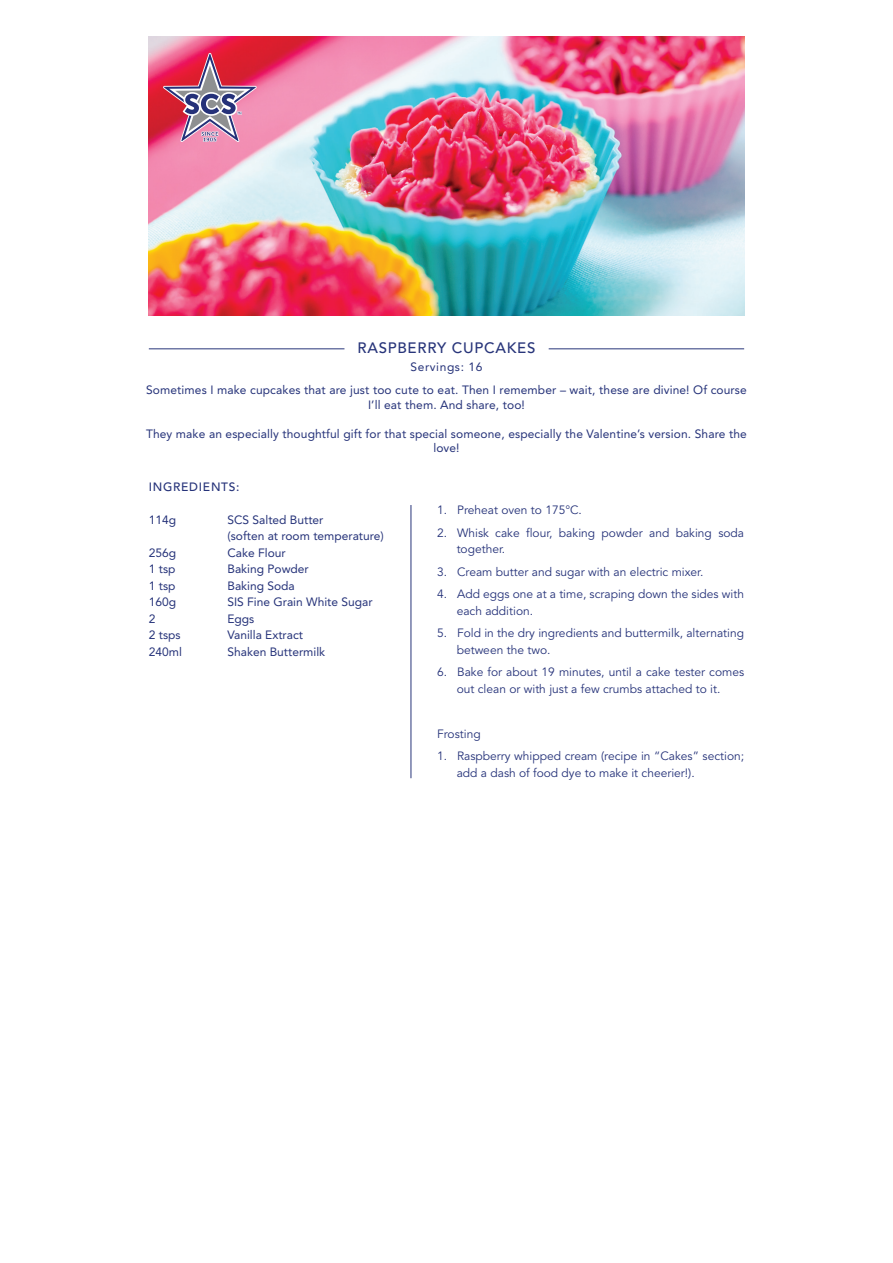
<style>
.page{position:relative;width:893px;height:1263px;background:#fff}
.page>*{position:absolute;margin:0;border:0;box-sizing:border-box;transform-origin:0 0}
.t1{font:500 15px "Avenir";letter-spacing:.05em;color:#28357a}
.t2{font:12px/16.5px "Avenir";color:#253279}
.t3{font:12px/14.4px "Avenir";letter-spacing:.01em;color:#253279;text-align:center}
.t4{font:500 12px "Avenir";letter-spacing:.06em;color:#253279}
.t5{font:12px "Avenir";letter-spacing:.05em;color:#253279}
</style>
<div class="page">
<img style="left:149px;top:36px;width:595px;height:280px">
<hr style="left:149px;top:349px;width:195px;height:1px;background:#28357a">
<hr style="left:549px;top:349px;width:195px;height:1px;background:#28357a">
<svg style="left:163px;top:53px;width:94px;height:89px;background:#c56583"></svg>
<hr style="left:411px;top:505px;width:1px;height:273px;background:#28357a">
<p class="t1" style="left:357px;top:341px;width:180px">RASPBERRY CUPCAKES</p>
<p class="t5" style="left:410px;top:362px;width:73px">Servings: 16</p>
<p class="t3" style="left:146px;top:384px;width:602px">Sometimes I make cupcakes that are just too cute to eat. Then I remember – wait, these are divine! Of course<br>I’ll eat them. And share, too!</p>
<p class="t3" style="left:146px;top:427px;width:602px">They make an especially thoughtful gift for that special someone, especially the Valentine’s version. Share the love!</p>
<p class="t4" style="left:149px;top:482px;width:92px">INGREDIENTS:</p>
<p class="t3" style="left:149px;top:513px;width:29px">114g</p>
<p class="t3" style="left:227px;top:512px;width:158px;line-height:16.5px;text-align:left">SCS Salted Butter<br>(soften at room temperature)</p>
<p class="t3" style="left:149px;top:546px;width:29px">256g</p>
<p class="t3" style="left:227px;top:546px;width:60px">Cake Flour</p>
<p class="t3" style="left:149px;top:563px;width:28px">1 tsp</p>
<p class="t3" style="left:227px;top:563px;width:83px">Baking Powder</p>
<p class="t3" style="left:149px;top:579px;width:28px">1 tsp</p>
<p class="t3" style="left:227px;top:579px;width:69px">Baking Soda</p>
<p class="t3" style="left:149px;top:596px;width:29px">160g</p>
<p class="t3" style="left:227px;top:596px;width:147px">SIS Fine Grain White Sugar</p>
<p class="t3" style="left:149px;top:612px;width:8px">2</p>
<p class="t3" style="left:227px;top:612px;width:28px">Eggs</p>
<p class="t3" style="left:149px;top:629px;width:33px">2 tsps</p>
<p class="t3" style="left:227px;top:629px;width:77px">Vanilla Extract</p>
<p class="t3" style="left:149px;top:645px;width:35px">240ml</p>
<p class="t3" style="left:227px;top:645px;width:99px">Shaken Buttermilk</p>
<p class="t2" style="left:437px;top:503px;width:146px">1. Preheat oven to 175°C.</p>
<p class="t2" style="left:457px;top:525px;width:289px;text-indent:-20px">2. Whisk cake flour, baking powder and baking soda together.</p>
<p class="t2" style="left:437px;top:564px;width:268px">3. Cream butter and sugar with an electric mixer.</p>
<p class="t2" style="left:457px;top:587px;width:289px;text-indent:-20px">4. Add eggs one at a time, scraping down the sides with each addition.</p>
<p class="t2" style="left:457px;top:626px;width:289px;text-indent:-20px">5. Fold in the dry ingredients and buttermilk, alternating between the two.</p>
<p class="t2" style="left:437px;top:665px;width:308px;text-align:center">6. Bake for about 19 minutes, until a cake tester comes out clean or with just a few crumbs attached to it.</p>
<p class="t2" style="left:437px;top:726px;width:45px">Frosting</p>
<p class="t2" style="left:457px;top:749px;width:289px;text-indent:-20px">1. Raspberry whipped cream (recipe in “Cakes” section; add a dash of food dye to make it cheerier!).</p>
</div>
